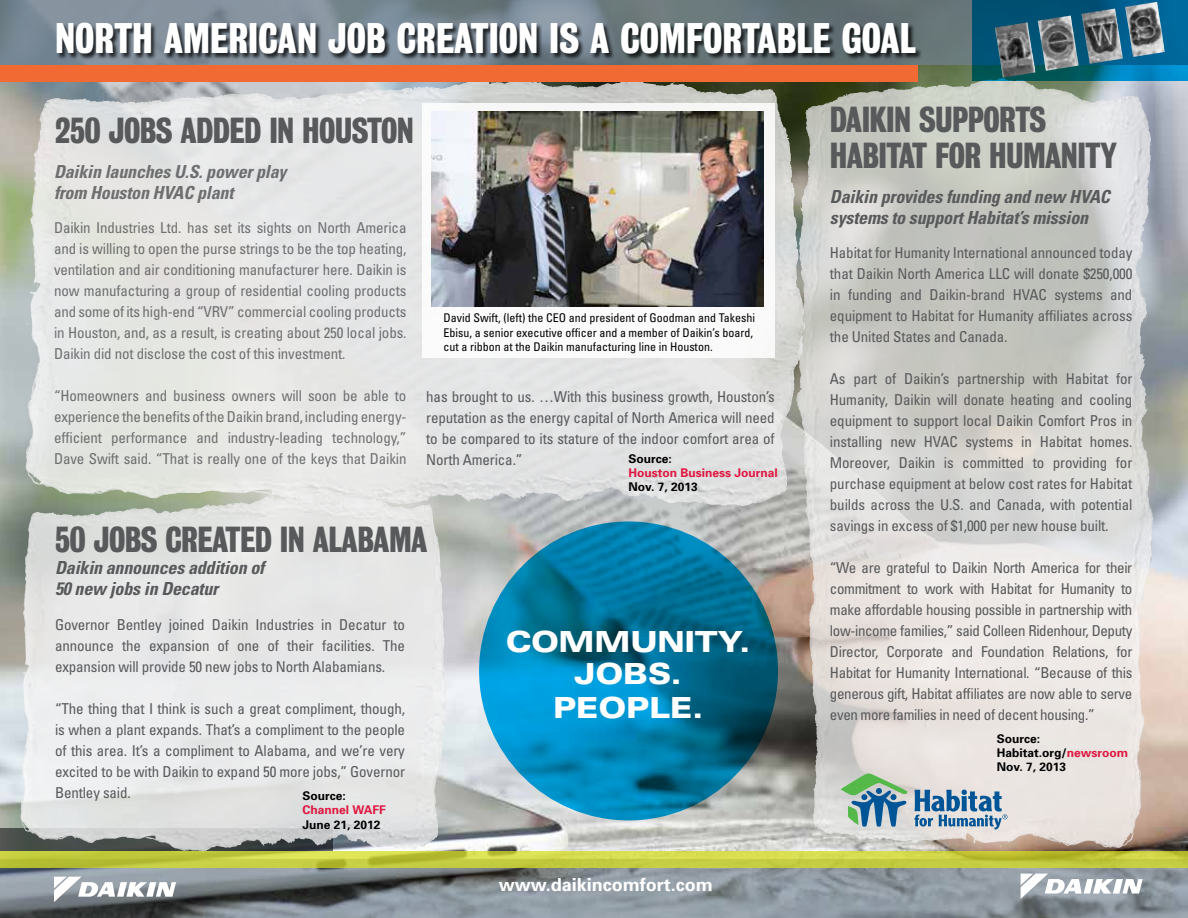
<style>
.page{position:relative;width:1188px;height:918px;background:#fff}
.page>*{position:absolute;margin:0;border:0;box-sizing:border-box;transform-origin:0 0}
.t1{font:39px "Bureau Grotesque Three Seven";color:#fff}
.t2{font:33px/36px "Bureau Grotesque Three Seven";letter-spacing:-.02em;color:#58595b}
.t3{font:900 expanded 29.1px/33px "Univers";letter-spacing:-.025em;color:#fff;text-align:center}
.t4{font:italic 700 condensed 18px/21px "Univers";letter-spacing:-.01em;color:#58595b}
.t5{font:700 18px "Univers";color:#fff}
.t6{font:condensed 15px/21px "Univers";letter-spacing:-.01em;color:#58595b;text-align:justify}
.t7{font:condensed 12px/14.4px "Univers";color:#000}
.t8{font:700 12px/14.4px "Univers";color:#000}
.t9{font:700 12px "Univers";color:#df1640}
.s1{color:#df1640}
</style>
<div class="page">
<img style="left:0;top:65px;width:1188px;height:786px">
<svg style="left:0;top:0;width:972px;height:65px;background:#74828b"></svg>
<svg style="left:0;top:867px;width:1188px;height:51px;background:#828a8e"></svg>
<svg style="left:1021px;top:874px;width:122px;height:25px"></svg>
<svg style="left:54px;top:877px;width:122px;height:25px"></svg>
<img style="left:208px;top:81px;width:270px;height:19px">
<img style="left:805px;top:78px;width:197px;height:101px">
<svg style="left:841px;top:773px;width:67px;height:54px;background:#8ab1aa"></svg>
<svg style="left:914px;top:790px;width:93px;height:39px;background:#85a5bf"></svg>
<svg style="left:0;top:851px;width:1188px;height:16px;background:#c5cc40"></svg>
<div style="left:57px;top:23px;width:865px;height:38px;background:#000;opacity:.75"></div>
<div style="left:0;top:65px;width:918px;height:16px;background:#f26a33"></div>
<svg style="left:972px;top:0;width:216px;height:81px;background:#296881"></svg>
<svg style="left:0;top:828px;width:333px;height:23px;background:#8d9090"></svg>
<img style="left:1125px;top:7px;width:40px;height:50px">
<div style="left:422px;top:103px;width:353px;height:255px;background:#fff"></div>
<img style="left:431px;top:112px;width:333px;height:194px">
<img style="left:122px;top:495px;width:147px;height:19px">
<svg style="left:479px;top:521px;width:299px;height:299px;background:#0079a4"></svg>
<h1 class="t1" style="left:55px;top:16px;width:862px">NORTH AMERICAN JOB CREATION IS A COMFORTABLE GOAL</h1>
<h2 class="t2" style="left:55px;top:113px;width:360px">250 JOBS ADDED IN HOUSTON</h2>
<p class="t4" style="left:54px;top:161px;width:234px">Daikin launches U.S. power play from Houston HVAC plant</p>
<p class="t6" style="left:54px;top:217px;width:354px">Daikin Industries Ltd. has set its sights on North America and is willing to open the purse strings to be the top heating, ventilation and air conditioning manufacturer here. Daikin is now manufacturing a group of residential cooling products and some of its high-end “VRV” commercial cooling products in Houston, and, as a result, is creating about 250 local jobs.<br>Daikin did not disclose the cost of this investment.</p>
<p class="t6" style="left:54px;top:385px;width:354px">“Homeowners and business owners will soon be able to experience the benefits of the Daikin brand, including energy&shy;efficient performance and industry-leading technology,” Dave Swift said. “That is really one of the keys that Daikin</p>
<p class="t7" style="left:443px;top:311px;width:313px">David Swift, (left) the CEO and president of Goodman and Takeshi<br>Ebisu, a senior executive officer and a member of Daikin’s board, cut a ribbon at the Daikin manufacturing line in Houston.</p>
<p class="t6" style="left:426px;top:386px;width:350px">has brought to us. …With this business growth, Houston’s reputation as the energy capital of North America will need to be compared to its stature of the indoor comfort area of North America.”</p>
<p class="t8" style="left:629px;top:451px;width:45px">Source:</p>
<p class="t9" style="left:629px;top:465px;width:151px">Houston Business Journal</p>
<p class="t8" style="left:629px;top:480px;width:71px">Nov. 7, 2013</p>
<h2 class="t2" style="left:55px;top:521px;width:374px">50 JOBS CREATED IN ALABAMA</h2>
<p class="t4" style="left:55px;top:557px;width:211px">Daikin announces addition of<br>50 new jobs in Decatur</p>
<p class="t6" style="left:55px;top:614px;width:351px">Governor Bentley joined Daikin Industries in Decatur to announce the expansion of one of their facilities. The expansion will provide 50 new jobs to North Alabamians.</p>
<p class="t6" style="left:55px;top:698px;width:351px">“The thing that I think is such a great compliment, though, is when a plant expands. That’s a compliment to the people of this area. It’s a compliment to Alabama, and we’re very excited to be with Daikin to expand 50 more jobs,” Governor Bentley said.</p>
<p class="t8" style="left:302px;top:788px;width:45px">Source:</p>
<p class="t9" style="left:302px;top:802px;width:85px">Channel WAFF</p>
<p class="t8" style="left:302px;top:817px;width:80px">June 21, 2012</p>
<h3 class="t3" style="left:506px;top:625px;width:246px">COMMUNITY.<br>JOBS.<br>PEOPLE.</h3>
<p class="t5" style="left:499px;top:873px;width:216px">www.daikincomfort.com</p>
<h2 class="t2" style="left:830px;top:101px;width:288px">DAIKIN SUPPORTS<br>HABITAT FOR HUMANITY</h2>
<p class="t4" style="left:830px;top:186px;width:282px">Daikin provides funding and new HVAC systems to support Habitat’s mission</p>
<p class="t6" style="left:830px;top:242px;width:304px">Habitat for Humanity International announced today that Daikin North America LLC will donate $250,000 in funding and Daikin-brand HVAC systems and equipment to Habitat for Humanity affiliates across the United States and Canada.</p>
<p class="t6" style="left:830px;top:368px;width:304px">As part of Daikin’s partnership with Habitat for Humanity, Daikin will donate heating and cooling equipment to support local Daikin Comfort Pros in installing new HVAC systems in Habitat homes.<br>Moreover, Daikin is committed to providing for purchase equipment at below cost rates for Habitat builds across the U.S. and Canada, with potential savings in excess of $1,000 per new house built.</p>
<p class="t6" style="left:830px;top:557px;width:304px">“We are grateful to Daikin North America for their commitment to work with Habitat for Humanity to make affordable housing possible in partnership with low-income families,” said Colleen Ridenhour, Deputy Director, Corporate and Foundation Relations, for Habitat for Humanity International. “Because of this generous gift, Habitat affiliates are now able to serve even more families in need of decent housing.”</p>
<p class="t8" style="left:997px;top:731px;width:133px">Source:<br>Habitat.org/<span class="s1">newsroom<br></span>Nov. 7, 2013</p>
</div>
